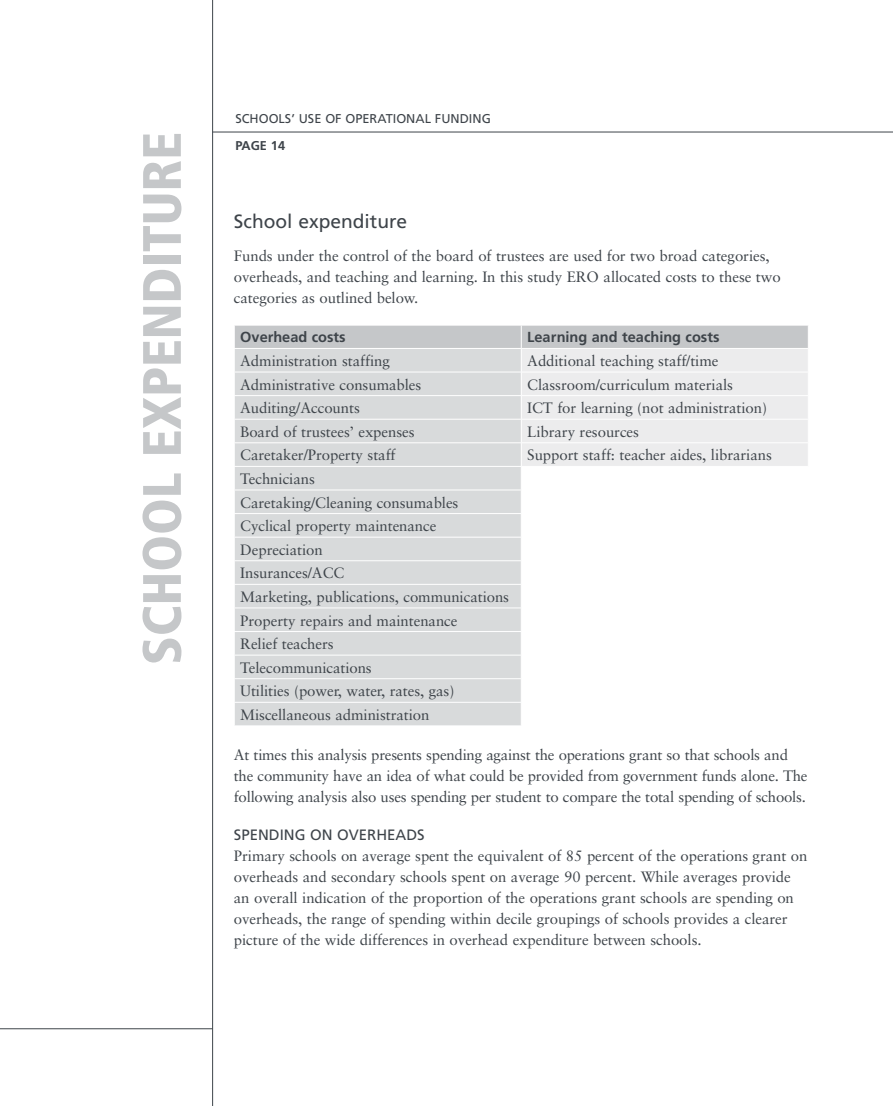
<style>
.page{position:relative;width:893px;height:1106px;background:#fff}
.page>*{position:absolute;margin:0;border:0;box-sizing:border-box;transform-origin:0 0}
.ERO_Side_Title{font:900 condensed 54px "Frutiger";letter-spacing:-.005em;color:#c5c7c9}
.ERO_Chap_Head{font:19.2px "Frutiger";color:#3e444a}
.ERO_Body_Main{font:15px/21px "Sabon";letter-spacing:-.005em;color:#3e444a}
.ERO_Subhead_Caps{font:15px "Frutiger";color:#3e444a}
.ERO_Table_Head{font:700 14.55px "Frutiger";color:#3e444a}
.t1{font:12.75px "Frutiger";color:#3e444a}
.t2{font:700 12.75px "Frutiger";color:#3e444a}
</style>
<div class="page">
<svg style="left:234px;top:325px;width:574px;height:400px"></svg>
<hr style="left:212px;top:0;width:1px;height:1106px;background:#3e444a">
<hr style="left:213px;top:132px;width:680px;height:1px;background:#3e444a">
<hr style="left:0;top:1028px;width:213px;height:1px;background:#3e444a">
<p class="ERO_Side_Title" style="left:130px;top:665px;width:534px;rotate:-90deg">SCHOOL EXPENDITURE</p>
<p class="t1" style="left:235px;top:111px;width:257px">SCHOOLS’ USE OF OPERATIONAL FUNDING</p>
<p class="t2" style="left:235px;top:138px;width:51px">PAGE 14</p>
<p class="ERO_Chap_Head" style="left:234px;top:210px;width:175px">School expenditure</p>
<p class="ERO_Body_Main" style="left:234px;top:245px;width:548px">Funds under the control of the board of trustees are used for two broad categories, overheads, and teaching and learning. In this study ERO allocated costs to these two categories as outlined below.</p>
<p class="ERO_Table_Head" style="left:240px;top:329px;width:107px">Overhead costs</p>
<p class="ERO_Table_Head" style="left:527px;top:329px;width:194px">Learning and teaching costs</p>
<p class="ERO_Body_Main" style="left:240px;top:350px;width:151px">Administration staffing</p>
<p class="ERO_Body_Main" style="left:527px;top:350px;width:193px">Additional teaching staff/time</p>
<p class="ERO_Body_Main" style="left:240px;top:374px;width:183px">Administrative consumables</p>
<p class="ERO_Body_Main" style="left:527px;top:374px;width:207px">Classroom/curriculum materials</p>
<p class="ERO_Body_Main" style="left:240px;top:397px;width:121px">Auditing/Accounts</p>
<p class="ERO_Body_Main" style="left:527px;top:397px;width:241px">ICT for learning (not administration)</p>
<p class="ERO_Body_Main" style="left:240px;top:421px;width:176px">Board of trustees’ expenses</p>
<p class="ERO_Body_Main" style="left:527px;top:421px;width:113px">Library resources</p>
<p class="ERO_Body_Main" style="left:240px;top:444px;width:157px">Caretaker/Property staff</p>
<p class="ERO_Body_Main" style="left:527px;top:444px;width:246px">Support staff: teacher aides, librarians</p>
<p class="ERO_Body_Main" style="left:240px;top:468px;width:76px">Technicians</p>
<p class="ERO_Body_Main" style="left:240px;top:491px;width:220px">Caretaking/Cleaning consumables</p>
<p class="ERO_Body_Main" style="left:240px;top:515px;width:198px">Cyclical property maintenance</p>
<p class="ERO_Body_Main" style="left:240px;top:539px;width:84px">Depreciation</p>
<p class="ERO_Body_Main" style="left:240px;top:562px;width:105px">Insurances/ACC</p>
<p class="ERO_Body_Main" style="left:240px;top:586px;width:270px">Marketing, publications, communications</p>
<p class="ERO_Body_Main" style="left:240px;top:609px;width:219px">Property repairs and maintenance</p>
<p class="ERO_Body_Main" style="left:240px;top:633px;width:95px">Relief teachers</p>
<p class="ERO_Body_Main" style="left:240px;top:657px;width:133px">Telecommunications</p>
<p class="ERO_Body_Main" style="left:240px;top:680px;width:216px">Utilities (power, water, rates, gas)</p>
<p class="ERO_Body_Main" style="left:240px;top:704px;width:191px">Miscellaneous administration</p>
<p class="ERO_Body_Main" style="left:234px;top:744px;width:575px">At times this analysis presents spending against the operations grant so that schools and the community have an idea of what could be provided from government funds alone. The following analysis also uses spending per student to compare the total spending of schools.</p>
<p class="ERO_Subhead_Caps" style="left:234px;top:825px;width:192px">SPENDING ON OVERHEADS</p>
<p class="ERO_Body_Main" style="left:234px;top:845px;width:575px">Primary schools on average spent the equivalent of 85 percent of the operations grant on overheads and secondary schools spent on average 90 percent. While averages provide an overall indication of the proportion of the operations grant schools are spending on overheads, the range of spending within decile groupings of schools provides a clearer picture of the wide differences in overhead expenditure between schools.</p>
</div>
